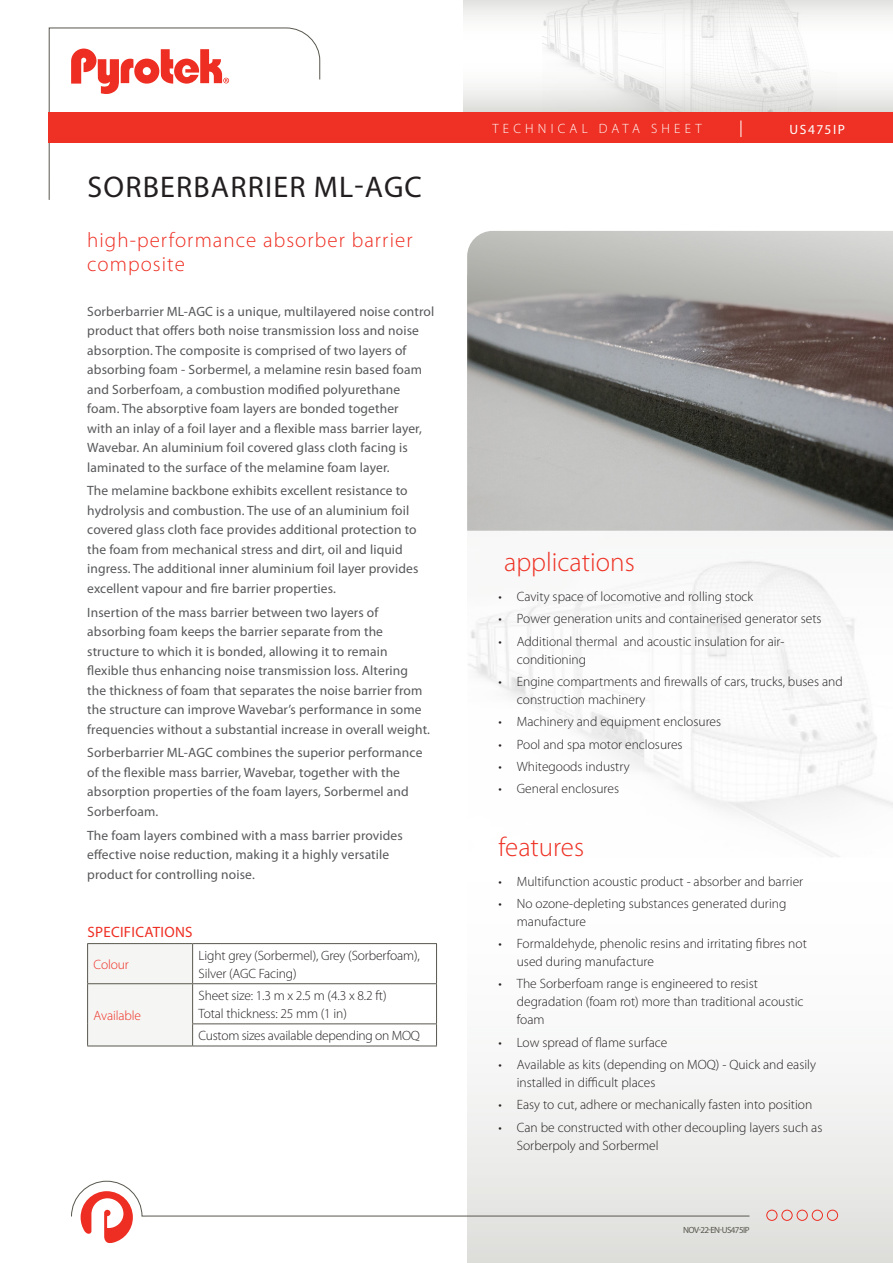
<style>
.page{position:relative;width:893px;height:1263px;background:#fff}
.page>*{position:absolute;margin:0;border:0;box-sizing:border-box;transform-origin:0 0}
.Data_sheet_head{font:30px "Myriad Pro";letter-spacing:.04em;color:#231f20}
.t1{font:300 27px "Myriad Pro";color:#ee3124}
.Body_Text{font:300 21px/24px "Myriad Pro";letter-spacing:.05em;color:#ee2e22}
.Subhead_Body_text{font:15px "Myriad Pro";letter-spacing:.02em;color:#ee2e22}
.Body_Text-2{font:13.5px/19.5px "Myriad Pro";letter-spacing:.01em;color:#57585a}
.Chart{font:300 13.5px/18px "Myriad Pro";color:#231f20}
.Chart-2{font:300 13.5px "Myriad Pro";letter-spacing:-.02em;color:#231f20}
.t2{font:300 13.5px "Myriad Pro";letter-spacing:.31em;color:#fff}
.Chart_Head_red{font:300 13.5px "Myriad Pro";letter-spacing:-.01em;color:#ee2e22}
.t3{font:13.5px "Myriad Pro";letter-spacing:.11em;color:#fff}
.t4{font:9px "Myriad Pro";letter-spacing:-.06em;color:#58574e}
</style>
<div class="page">
<img style="left:467px;top:560px;width:426px;height:703px">
<svg style="left:464px;top:0;width:429px;height:112px"></svg>
<img style="left:542px;top:0;width:294px;height:112px">
<svg style="left:48px;top:27px;width:272px;height:173px"></svg>
<svg style="left:71px;top:49px;width:158px;height:46px"></svg>
<div style="left:49px;top:112px;width:844px;height:31px;background:#ee3124"></div>
<svg style="left:740px;top:120px;width:1px;height:17px"></svg>
<svg style="left:71px;top:1180px;width:679px;height:63px"></svg>
<div style="left:782px;top:1210px;width:10px;height:11px;border:1px solid #ee2e22;border-radius:50%"></div>
<div style="left:797px;top:1210px;width:11px;height:11px;border:1px solid #ee2e22;border-radius:50%"></div>
<div style="left:812px;top:1210px;width:11px;height:11px;border:1px solid #ee2e22;border-radius:50%"></div>
<div style="left:827px;top:1210px;width:11px;height:11px;border:1px solid #ee2e22;border-radius:50%"></div>
<div style="left:766px;top:1210px;width:11px;height:11px;border:1px solid #ee2e22;border-radius:50%"></div>
<hr style="left:193px;top:983px;width:244px;height:1px;background:#58574e">
<hr style="left:192px;top:1023px;width:245px;height:1px;background:#58574e">
<hr style="left:193px;top:1045px;width:244px;height:1px;background:#58574e">
<hr style="left:193px;top:943px;width:244px;height:1px;background:#58574e">
<hr style="left:436px;top:944px;width:1px;height:39px;background:#58574e">
<div style="left:87px;top:943px;width:106px;height:103px;background:#f5f5f4"></div>
<hr style="left:436px;top:984px;width:1px;height:39px;background:#58574e">
<svg style="left:436px;top:1024px;width:1px;height:21px"></svg>
<img style="left:467px;top:231px;width:426px;height:300px">
<p class="Data_sheet_head" style="left:88px;top:168px;width:336px">SORBERBARRIER ML-AGC</p>
<p class="Body_Text" style="left:87px;top:227px;width:327px">high-performance absorber barrier composite</p>
<p class="Body_Text-2" style="left:87px;top:301px;width:348px">Sorberbarrier ML-AGC is a unique, multilayered noise control product that offers both noise transmission loss and noise absorption. The composite is comprised of two layers of absorbing foam - Sorbermel, a melamine resin based foam and Sorberfoam, a combustion modified polyurethane foam. The absorptive foam layers are bonded together<br>with an inlay of a foil layer and a flexible mass barrier layer, Wavebar. An aluminium foil covered glass cloth facing is laminated to the surface of the melamine foam layer.</p>
<p class="Body_Text-2" style="left:87px;top:481px;width:333px">The melamine backbone exhibits excellent resistance to hydrolysis and combustion. The use of an aluminium foil covered glass cloth face provides additional protection to the foam from mechanical stress and dirt, oil and liquid ingress. The additional inner aluminium foil layer provides excellent vapour and fire barrier properties.</p>
<p class="Body_Text-2" style="left:87px;top:602px;width:344px">Insertion of the mass barrier between two layers of absorbing foam keeps the barrier separate from the structure to which it is bonded, allowing it to remain flexible thus enhancing noise transmission loss. Altering the thickness of foam that separates the noise barrier from the structure can improve Wavebar’s performance in some frequencies without a substantial increase in overall weight.</p>
<p class="Body_Text-2" style="left:87px;top:743px;width:337px">Sorberbarrier ML-AGC combines the superior performance of the flexible mass barrier, Wavebar, together with the absorption properties of the foam layers, Sorbermel and Sorberfoam.</p>
<p class="Body_Text-2" style="left:87px;top:825px;width:317px">The foam layers combined with a mass barrier provides effective noise reduction, making it a highly versatile product for controlling noise.</p>
<p class="Subhead_Body_text" style="left:87px;top:923px;width:107px">SPECIFICATIONS</p>
<p class="Chart_Head_red" style="left:94px;top:956px;width:37px">Colour</p>
<p class="Chart" style="left:199px;top:946px;width:223px">Light grey (Sorbermel), Grey (Sorberfoam),<br>Silver (AGC Facing)</p>
<p class="Chart_Head_red" style="left:94px;top:1007px;width:49px">Available</p>
<p class="Chart" style="left:199px;top:986px;width:189px">Sheet size: 1.3 m x 2.5 m (4.3 x 8.2 ft)<br>Total thickness: 25 mm (1 in)</p>
<p class="Chart-2" style="left:199px;top:1027px;width:223px">Custom sizes available depending on MOQ</p>
<p class="t2" style="left:492px;top:120px;width:211px">TECHNICAL DATA SHEET</p>
<p class="t3" style="left:789px;top:122px;width:57px">US475IP</p>
<p class="t1" style="left:504px;top:546px;width:132px">applications</p>
<p class="Chart" style="left:499px;top:588px;width:256px">• Cavity space of locomotive and rolling stock</p>
<p class="Chart" style="left:499px;top:610px;width:325px">• Power generation units and containerised generator sets</p>
<p class="Chart" style="left:517px;top:632px;width:269px;text-indent:-18px">• Additional thermal and acoustic insulation for air&shy;conditioning</p>
<p class="Chart" style="left:517px;top:672px;width:328px;text-indent:-18px">• Engine compartments and firewalls of cars, trucks, buses and construction machinery</p>
<p class="Chart" style="left:499px;top:713px;width:224px">• Machinery and equipment enclosures</p>
<p class="Chart" style="left:499px;top:735px;width:185px">• Pool and spa motor enclosures</p>
<p class="Chart" style="left:499px;top:757px;width:133px">• Whitegoods industry</p>
<p class="Chart" style="left:499px;top:779px;width:122px">• General enclosures</p>
<p class="t1" style="left:499px;top:830px;width:87px">features</p>
<p class="Chart" style="left:499px;top:872px;width:306px">• Multifunction acoustic product - absorber and barrier</p>
<p class="Chart" style="left:517px;top:894px;width:271px;text-indent:-18px">• No ozone-depleting substances generated during manufacture</p>
<p class="Chart" style="left:517px;top:934px;width:292px;text-indent:-18px">• Formaldehyde, phenolic resins and irritating fibres not used during manufacture</p>
<p class="Chart" style="left:517px;top:975px;width:288px;text-indent:-18px">• The Sorberfoam range is engineered to resist degradation (foam rot) more than traditional acoustic foam</p>
<p class="Chart" style="left:499px;top:1033px;width:170px">• Low spread of flame surface</p>
<p class="Chart" style="left:517px;top:1055px;width:301px;text-indent:-18px">• Available as kits (depending on MOQ) - Quick and easily installed in difficult places</p>
<p class="Chart" style="left:499px;top:1095px;width:315px">• Easy to cut, adhere or mechanically fasten into position</p>
<p class="Chart" style="left:517px;top:1118px;width:307px;text-indent:-18px">• Can be constructed with other decoupling layers such as<br>Sorberpoly and Sorbermel</p>
<p class="t4" style="left:683px;top:1224px;width:68px">Nov-22-EN-US475IP</p>
</div>
